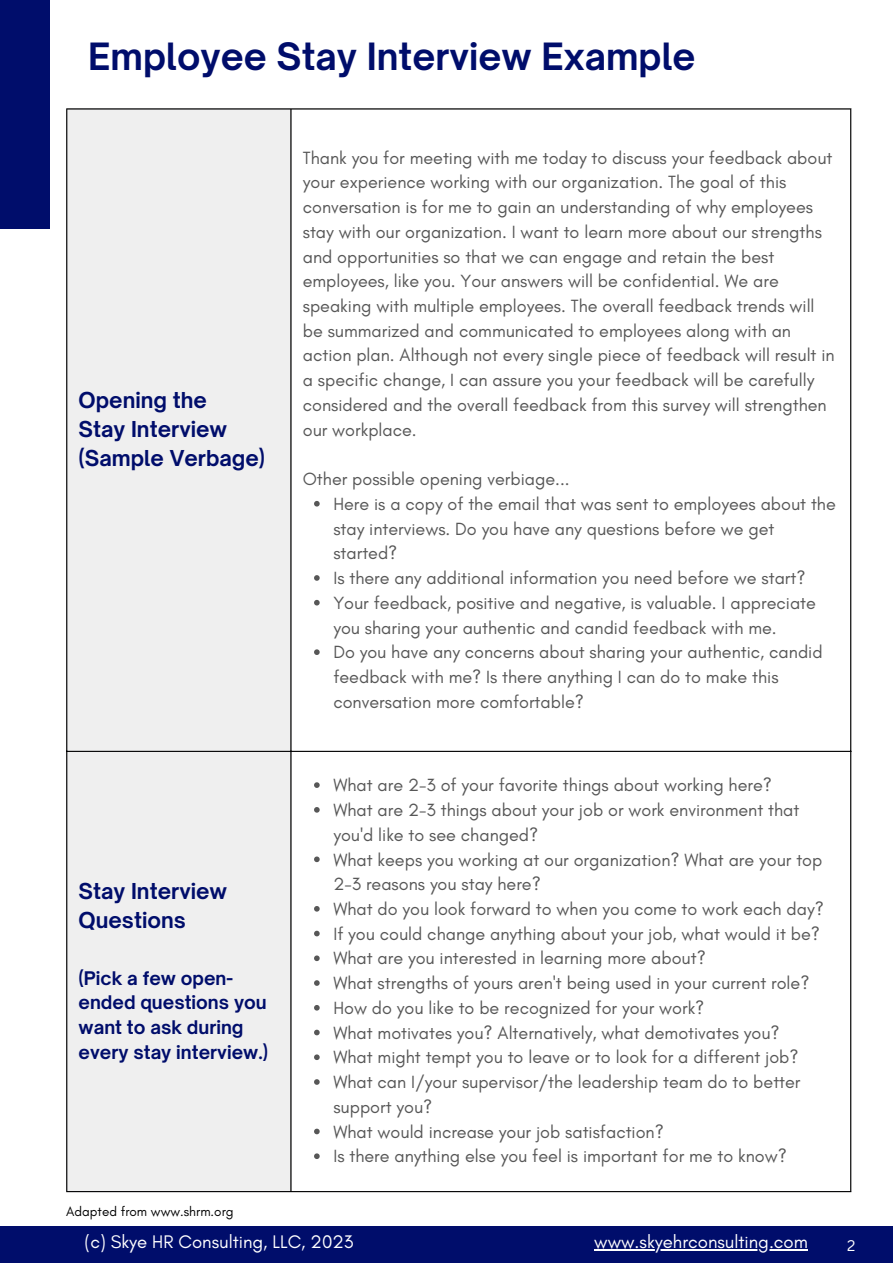
<style>
.page{position:relative;width:893px;height:1264px;background:#fff}
.page>*{position:absolute;margin:0;border:0;box-sizing:border-box;transform-origin:0 0}
.t1{font:700 36px "Open Sauce One";color:#000d6b}
.t2{font:700 21px/29.2px "Open Sauce One";color:#000d6b}
.t3{font:18.6px "Glacial Indifference";color:#fff}
.t4{font:18px/24.8px "Glacial Indifference";color:#575757}
.t5{font:700 18px/24.8px "Open Sauce One";color:#000d6b}
.t6{font:15px "Canva Sans";color:#fff}
.t7{font:13.5px "Glacial Indifference";color:#000001}
</style>
<div class="page">
<div style="left:67px;top:110px;width:223px;height:1080px;background:#efefef"></div>
<svg style="left:314px;top:501px;width:5px;height:5px"></svg>
<svg style="left:314px;top:575px;width:5px;height:5px"></svg>
<svg style="left:314px;top:600px;width:5px;height:5px"></svg>
<svg style="left:314px;top:649px;width:5px;height:6px"></svg>
<svg style="left:314px;top:782px;width:5px;height:6px"></svg>
<svg style="left:314px;top:807px;width:5px;height:5px"></svg>
<svg style="left:314px;top:856px;width:5px;height:6px"></svg>
<svg style="left:314px;top:906px;width:5px;height:5px"></svg>
<svg style="left:314px;top:930px;width:5px;height:6px"></svg>
<svg style="left:314px;top:955px;width:5px;height:6px"></svg>
<svg style="left:314px;top:980px;width:5px;height:5px"></svg>
<svg style="left:314px;top:1005px;width:5px;height:5px"></svg>
<svg style="left:314px;top:1029px;width:5px;height:6px"></svg>
<svg style="left:314px;top:1054px;width:5px;height:6px"></svg>
<svg style="left:314px;top:1079px;width:5px;height:5px"></svg>
<svg style="left:314px;top:1128px;width:5px;height:6px"></svg>
<svg style="left:314px;top:1153px;width:5px;height:5px"></svg>
<hr style="left:66px;top:110px;width:1px;height:1080px;background:#000001">
<hr style="left:290px;top:110px;width:1px;height:1080px;background:#000001">
<hr style="left:850px;top:110px;width:1px;height:1080px;background:#000001">
<hr style="left:66px;top:108px;width:785px;height:2px;background:#000001">
<hr style="left:66px;top:750px;width:785px;height:2px;background:#000001">
<hr style="left:66px;top:1190px;width:785px;height:2px;background:#000001">
<div style="left:0;top:1226px;width:892px;height:36px;background:#000d6b"></div>
<div style="left:0;top:0;width:50px;height:229px;background:#000d6b"></div>
<hr style="left:594px;top:1248px;width:214px;height:2px;background:#fff">
<p class="t1" style="left:88px;top:34px;width:608px">Employee Stay Interview Example</p>
<p class="t2" style="left:79px;top:385px;width:130px">Opening the</p>
<p class="t2" style="left:79px;top:414px;width:150px">Stay Interview</p>
<p class="t2" style="left:79px;top:443px;width:188px">(Sample Verbage)</p>
<p class="t2" style="left:79px;top:876px;width:150px">Stay Interview<br>Questions</p>
<p class="t5" style="left:79px;top:965px;width:191px">(Pick a few open&shy;ended questions you want to ask during every stay interview.)</p>
<p class="t4" style="left:303px;top:145px;width:533px">Thank you for meeting with me today to discuss your feedback about your experience working with our organization. The goal of this conversation is for me to gain an understanding of why employees stay with our organization. I want to learn more about our strengths and opportunities so that we can engage and retain the best employees, like you. Your answers will be confidential. We are speaking with multiple employees. The overall feedback trends will be summarized and communicated to employees along with an action plan. Although not every single piece of feedback will result in a specific change, I can assure you your feedback will be carefully considered and the overall feedback from this survey will strengthen our workplace.</p>
<p class="t4" style="left:303px;top:466px;width:268px">Other possible opening verbiage...</p>
<p class="t4" style="left:333px;top:491px;width:504px">Here is a copy of the email that was sent to employees about the stay interviews. Do you have any questions before we get started?</p>
<p class="t4" style="left:333px;top:565px;width:473px">Is there any additional information you need before we start?</p>
<p class="t4" style="left:333px;top:590px;width:484px">Your feedback, positive and negative, is valuable. I appreciate you sharing your authentic and candid feedback with me.</p>
<p class="t4" style="left:333px;top:639px;width:490px">Do you have any concerns about sharing your authentic, candid feedback with me? Is there anything I can do to make this conversation more comfortable?</p>
<p class="t4" style="left:333px;top:772px;width:440px">What are 2-3 of your favorite things about working here?</p>
<p class="t4" style="left:333px;top:797px;width:467px">What are 2-3 things about your job or work environment that you'd like to see changed?</p>
<p class="t4" style="left:333px;top:846px;width:490px">What keeps you working at our organization? What are your top<br>2-3 reasons you stay here?</p>
<p class="t4" style="left:333px;top:896px;width:492px">What do you look forward to when you come to work each day?</p>
<p class="t4" style="left:333px;top:921px;width:488px">If you could change anything about your job, what would it be?</p>
<p class="t4" style="left:333px;top:945px;width:374px">What are you interested in learning more about?</p>
<p class="t4" style="left:333px;top:970px;width:477px">What strengths of yours aren't being used in your current role?</p>
<p class="t4" style="left:333px;top:995px;width:372px">How do you like to be recognized for your work?</p>
<p class="t4" style="left:333px;top:1020px;width:448px">What motivates you? Alternatively, what demotivates you?</p>
<p class="t4" style="left:333px;top:1044px;width:466px">What might tempt you to leave or to look for a different job?</p>
<p class="t4" style="left:333px;top:1069px;width:468px">What can I/your supervisor/the leadership team do to better support you?</p>
<p class="t4" style="left:333px;top:1118px;width:332px">What would increase your job satisfaction?</p>
<p class="t4" style="left:333px;top:1143px;width:455px">Is there anything else you feel is important for me to know?</p>
<p class="t7" style="left:66px;top:1203px;width:169px">Adapted from www.shrm.org</p>
<p class="t3" style="left:85px;top:1230px;width:270px">(c) Skye HR Consulting, LLC, 2023</p>
<p class="t3" style="left:594px;top:1230px;width:215px">www.skyehrconsulting.com</p>
<p class="t6" style="left:847px;top:1234px;width:10px">2</p>
</div>
